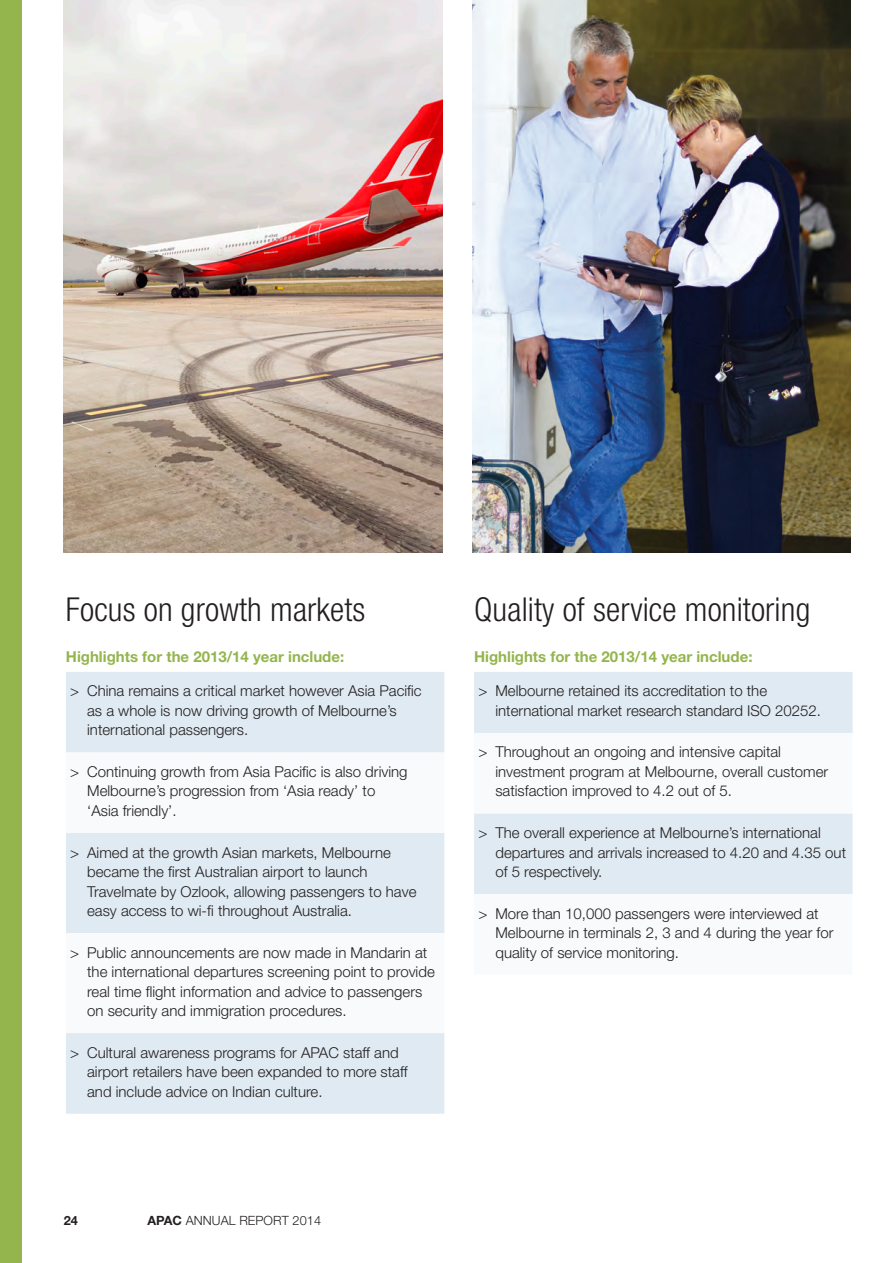
<style>
.page{position:relative;width:893px;height:1263px;background:#fff}
.page>*{position:absolute;margin:0;border:0;box-sizing:border-box;transform-origin:0 0}
.Head_1{font:300 condensed 33px "Helvetica Neue LT";letter-spacing:.005em;color:#231f20}
.bullets{font:300 15px/19.5px "Helvetica Neue LT";color:#231f20}
.KEY{font:700 15px "Helvetica Neue LT";color:#94b54d}
.text_1{font:300 12.75px "Helvetica Neue LT";letter-spacing:.005em;color:#231f20}
.t1{font:700 12.75px "Helvetica Neue LT";color:#231f20}
.s1{font-weight:700}
</style>
<div class="page">
<div style="left:66px;top:672px;width:378px;height:442px;background:#dfeaf2"></div>
<svg style="left:66px;top:752px;width:378px;height:281px"></svg>
<div style="left:474px;top:672px;width:379px;height:61px;background:#dfeaf2"></div>
<div style="left:474px;top:813px;width:379px;height:81px;background:#dfeaf2"></div>
<img style="left:64px;top:0;width:378px;height:553px">
<img style="left:472px;top:0;width:378px;height:553px">
<div style="left:0;top:0;width:21px;height:1263px;background:#94b54d"></div>
<p class="Head_1" style="left:66px;top:591px;width:301px">Focus on growth markets</p>
<p class="KEY" style="left:66px;top:647px;width:280px">Highlights for the 2013/14 year include:</p>
<p class="bullets" style="left:87px;top:681px;width:336px;text-indent:-17px">&gt; China remains a critical market however Asia Pacific as a whole is now driving growth of Melbourne’s international passengers.</p>
<p class="bullets" style="left:87px;top:761px;width:322px;text-indent:-17px">&gt; Continuing growth from Asia Pacific is also driving<br>Melbourne’s progression from ‘Asia ready’ to ‘Asia friendly’.</p>
<p class="bullets" style="left:87px;top:842px;width:331px;text-indent:-17px">&gt; Aimed at the growth Asian markets, Melbourne became the first Australian airport to launch Travelmate by Ozlook, allowing passengers to have easy access to wi-fi throughout Australia.</p>
<p class="bullets" style="left:87px;top:942px;width:349px;text-indent:-17px">&gt; Public announcements are now made in Mandarin at the international departures screening point to provide real time flight information and advice to passengers on security and immigration procedures.</p>
<p class="bullets" style="left:87px;top:1042px;width:322px;text-indent:-17px">&gt; Cultural awareness programs for APAC staff and airport retailers have been expanded to more staff and include advice on Indian culture.</p>
<p class="Head_1" style="left:474px;top:591px;width:338px">Quality of service monitoring</p>
<p class="KEY" style="left:474px;top:647px;width:280px">Highlights for the 2013/14 year include:</p>
<p class="bullets" style="left:495px;top:681px;width:327px;text-indent:-17px">&gt; Melbourne retained its accreditation to the international market research standard ISO 20252.</p>
<p class="bullets" style="left:495px;top:742px;width:334px;text-indent:-17px">&gt; Throughout an ongoing and intensive capital investment program at Melbourne, overall customer satisfaction improved to 4.2 out of 5.</p>
<p class="bullets" style="left:495px;top:823px;width:352px;text-indent:-17px">&gt; The overall experience at Melbourne’s international departures and arrivals increased to 4.20 and 4.35 out of 5 respectively.</p>
<p class="bullets" style="left:495px;top:903px;width:340px;text-indent:-17px">&gt; More than 10,000 passengers were interviewed at<br>Melbourne in terminals 2, 3 and 4 during the year for quality of service monitoring.</p>
<p class="t1" style="left:64px;top:1212px;width:16px">24</p>
<p class="text_1" style="left:147px;top:1212px;width:175px"><span class="s1">APAC</span> ANNUAL REPORT 2014</p>
</div>
